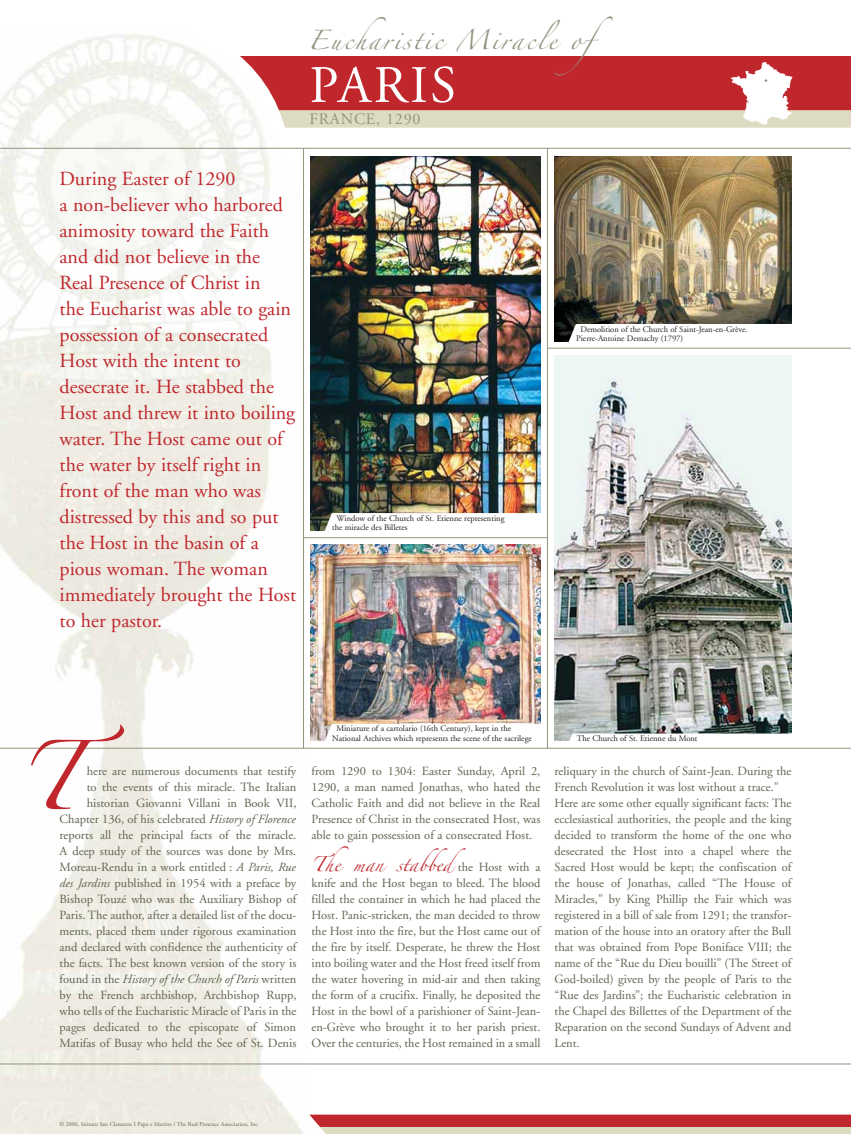
<style>
.page{position:relative;width:851px;height:1134px;background:#fff}
.page>*{position:absolute;margin:0;border:0;box-sizing:border-box;transform-origin:0 0}
.t1{font:62px "Zapfino";color:#c0272d}
.t2{font:52.5px "Adobe Garamond";letter-spacing:.05em;color:#fff}
.t3{font:20px/26px "Adobe Garamond";color:#c0272d}
.t4{font:17.5px "Zapfino";letter-spacing:.11em;color:#94937f}
.t5{font:16px "Adobe Garamond";letter-spacing:.05em;color:#94937f}
.t6{font:13.5px "Zapfino";color:#c0272d}
.t7{font:12.5px/16px "Adobe Garamond";color:#636250;text-align:justify}
.t8{font:8.5px/9.5px "Adobe Garamond";color:#231f20}
.t9{font:6px "Adobe Garamond";color:#636250}
.s1{font-style:italic}
.s2{font-family:"Adobe Garamond";font-size:12.5px;color:#636250}
</style>
<div class="page">
<div style="left:303px;top:1114px;width:547px;height:18px;background:#c0272d"></div>
<div style="left:303px;top:1128px;width:547px;height:6px;background:#dedbc3"></div>
<div style="left:221px;top:57px;width:629px;height:54px;background:#c0272d"></div>
<div style="left:222px;top:110px;width:628px;height:18px;background:#dedbc3"></div>
<img style="left:0;top:34px;width:326px;height:1100px">
<hr style="left:0;top:748px;width:850px;height:1px;background:#94937f">
<hr style="left:0;top:148px;width:850px;height:1px;background:#94937f">
<hr style="left:0;top:1064px;width:850px;height:1px;background:#94937f">
<hr style="left:547px;top:148px;width:1px;height:600px;background:#94937f">
<hr style="left:303px;top:148px;width:1px;height:600px;background:#94937f">
<svg style="left:730px;top:62px;width:62px;height:63px"></svg>
<img style="left:554px;top:157px;width:237px;height:184px">
<hr style="left:303px;top:537px;width:244px;height:1px;background:#94937f">
<hr style="left:547px;top:348px;width:303px;height:1px;background:#94937f">
<img style="left:554px;top:355px;width:237px;height:386px">
<img style="left:310px;top:157px;width:230px;height:374px">
<img style="left:310px;top:545px;width:230px;height:196px">
<svg style="left:323px;top:513px;width:217px;height:21px"></svg>
<svg style="left:567px;top:324px;width:224px;height:18px"></svg>
<svg style="left:323px;top:724px;width:217px;height:21px"></svg>
<svg style="left:567px;top:733px;width:225px;height:8px"></svg>
<h3 class="t4" style="left:308px;top:32px;width:335px">Eucharistic Miracle of</h3>
<h2 class="t2" style="left:309px;top:57px;width:148px">PARIS</h2>
<p class="t5" style="left:309px;top:111px;width:112px">FRANCE, 1290</p>
<p class="t3" style="left:60px;top:167px;width:238px">During Easter of 1290<br>a non-believer who harbored animosity toward the Faith and did not believe in the<br>Real Presence of Christ in<br>the Eucharist was able to gain possession of a consecrated<br>Host with the intent to desecrate it. He stabbed the<br>Host and threw it into boiling water. The Host came out of the water by itself right in front of the man who was distressed by this and so put the Host in the basin of a pious woman. The woman immediately brought the Host to her pastor.</p>
<p class="t8" style="left:332px;top:513px;width:174px;text-indent:4px">Window of the Church of St. Etienne representing the miracle des Billetes</p>
<p class="t8" style="left:576px;top:324px;width:173px;text-indent:4px">Demolition of the Church of Saint-Jean-en-Grève.<br>Pierre-Antoine Demachy (1797)</p>
<h1 class="t1" style="left:18px;top:750px;width:108px">T</h1>
<p class="t8" style="left:332px;top:724px;width:201px;text-indent:4px">Miniature of a cartolario (16th Century), kept in the<br>National Archives which represents the scene of the sacrilege</p>
<p class="t8" style="left:577px;top:734px;width:122px">The Church of St. Etienne du Mont</p>
<p class="t7" style="left:60px;top:764px;width:238px;text-align:right">here are numerous documents that testify<br>to the events of this miracle. The Italian historian Giovanni Villani in Book VII, Chapter 136, of his celebrated <span class="s1">History of Florence </span>reports all the principal facts of the miracle.<br>A deep study of the sources was done by Mrs.<br>Moreau-Rendu in a work entitled : <span class="s1">A Paris, Rue des Jardins</span> published in 1954 with a preface by Bishop Touzé who was the Auxiliary Bishop of Paris. The author, after a detailed list of the docu&shy;ments, placed them under rigorous examination and declared with confidence the authenticity of the facts. The best known version of the story is found in the <span class="s1">History of the Church of Paris</span> written by the French archbishop, Archbishop Rupp, who tells of the Eucharistic Miracle of Paris in the pages dedicated to the episcopate of Simon Matifas of Busay who held the See of St. Denis</p>
<p class="t7" style="left:311px;top:764px;width:230px">from 1290 to 1304: Easter Sunday, April 2, 1290, a man named Jonathas, who hated the Catholic Faith and did not believe in the Real Presence of Christ in the consecrated Host, was able to gain possession of a consecrated Host.</p>
<p class="t7" style="left:554px;top:764px;width:238px;text-align:left">reliquary in the church of Saint-Jean. During the French Revolution it was lost without a trace.” Here are some other equally significant facts: The ecclesiastical authorities, the people and the king decided to transform the home of the one who desecrated the Host into a chapel where the Sacred Host would be kept; the confiscation of the house of Jonathas, called “The House of Miracles,” by King Phillip the Fair which was registered in a bill of sale from 1291; the transfor&shy;mation of the house into an oratory after the Bull that was obtained from Pope Boniface VIII; the name of the “Rue du Dieu bouilli” (The Street of God-boiled) given by the people of Paris to the “Rue des Jardins”; the Eucharistic celebration in the Chapel des Billettes of the Department of the Reparation on the second Sundays of Advent and Lent.</p>
<p class="t6" style="left:311px;top:859px;width:230px">The man stabbed<span class="s2">the Host with a</span></p>
<p class="t7" style="left:311px;top:876px;width:230px">knife and the Host began to bleed. The blood filled the container in which he had placed the Host. Panic-stricken, the man decided to throw the Host into the fire, but the Host came out of the fire by itself. Desperate, he threw the Host into boiling water and the Host freed itself from the water hovering in mid-air and then taking the form of a crucifix. Finally, he deposited the Host in the bowl of a parishioner of Saint-Jean&shy;en-Grève who brought it to her parish priest.<br>Over the centuries, the Host remained in a small</p>
<p class="t9" style="left:60px;top:1121px;width:201px">© 2006, Istituto San Clemente I Papa e Martire / The Real Presence Association, Inc.</p>
</div>
